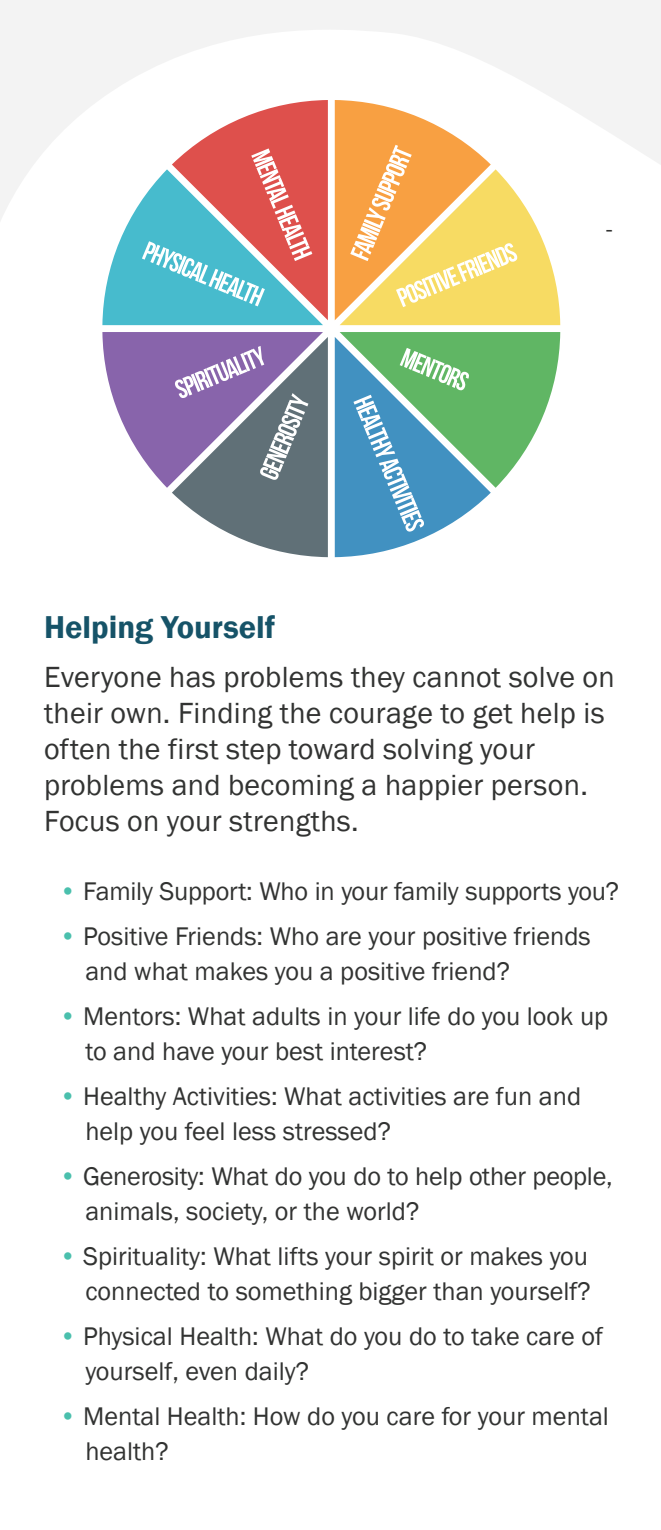
<style>
.page{position:relative;width:661px;height:1530px;background:#fff}
.page>*{position:absolute;margin:0;border:0;box-sizing:border-box;transform-origin:0 0}
.t1{font:600 32.5px "Franklin Gothic";color:#165368}
.t2{font:30px/36px "Franklin Gothic";letter-spacing:.01em;color:#323332}
.t3{font:26.25px/35px "Franklin Gothic";color:#323332}
.t4{font:25px "Franklin Gothic";color:#323332}
.s1{color:#4ac0ad}
</style>
<div class="page">
<svg style="left:0;top:0;width:660px;height:221px;fill:#f3f3f3"></svg>
<svg style="left:91px;top:88px;width:480px;height:133px"></svg>
<svg style="left:99px;top:97px;width:464px;height:461px"></svg>
<p class="t4" style="left:605px;top:214px;width:8px">-</p>
<h2 class="t1" style="left:44px;top:607px;width:232px">Helping Yourself</h2>
<p class="t2" style="left:44px;top:660px;width:571px">Everyone has problems they cannot solve on their own. Finding the courage to get help is often the first step toward solving your problems and becoming a happier person.<br>Focus on your strengths.</p>
<p class="t3" style="left:59px;top:874px;width:561px"><span class="s1">•</span> Family Support: Who in your family supports you?</p>
<p class="t3" style="left:85px;top:919px;width:506px;text-indent:-26px"><span class="s1">•</span> Positive Friends: Who are your positive friends and what makes you a positive friend?</p>
<p class="t3" style="left:85px;top:999px;width:524px;text-indent:-26px"><span class="s1">•</span> Mentors: What adults in your life do you look up to and have your best interest?</p>
<p class="t3" style="left:85px;top:1079px;width:497px;text-indent:-26px"><span class="s1">•</span> Healthy Activities: What activities are fun and help you feel less stressed?</p>
<p class="t3" style="left:85px;top:1159px;width:528px;text-indent:-26px"><span class="s1">•</span> Generosity: What do you do to help other people, animals, society, or the world?</p>
<p class="t3" style="left:59px;top:1239px;width:532px;text-align:right"><span class="s1">•</span> Spirituality: What lifts your spirit or makes you connected to something bigger than yourself?</p>
<p class="t3" style="left:85px;top:1319px;width:518px;text-indent:-26px"><span class="s1">•</span> Physical Health: What do you do to take care of yourself, even daily?</p>
<p class="t3" style="left:85px;top:1399px;width:524px;text-indent:-26px"><span class="s1">•</span> Mental Health: How do you care for your mental health?</p>
</div>
